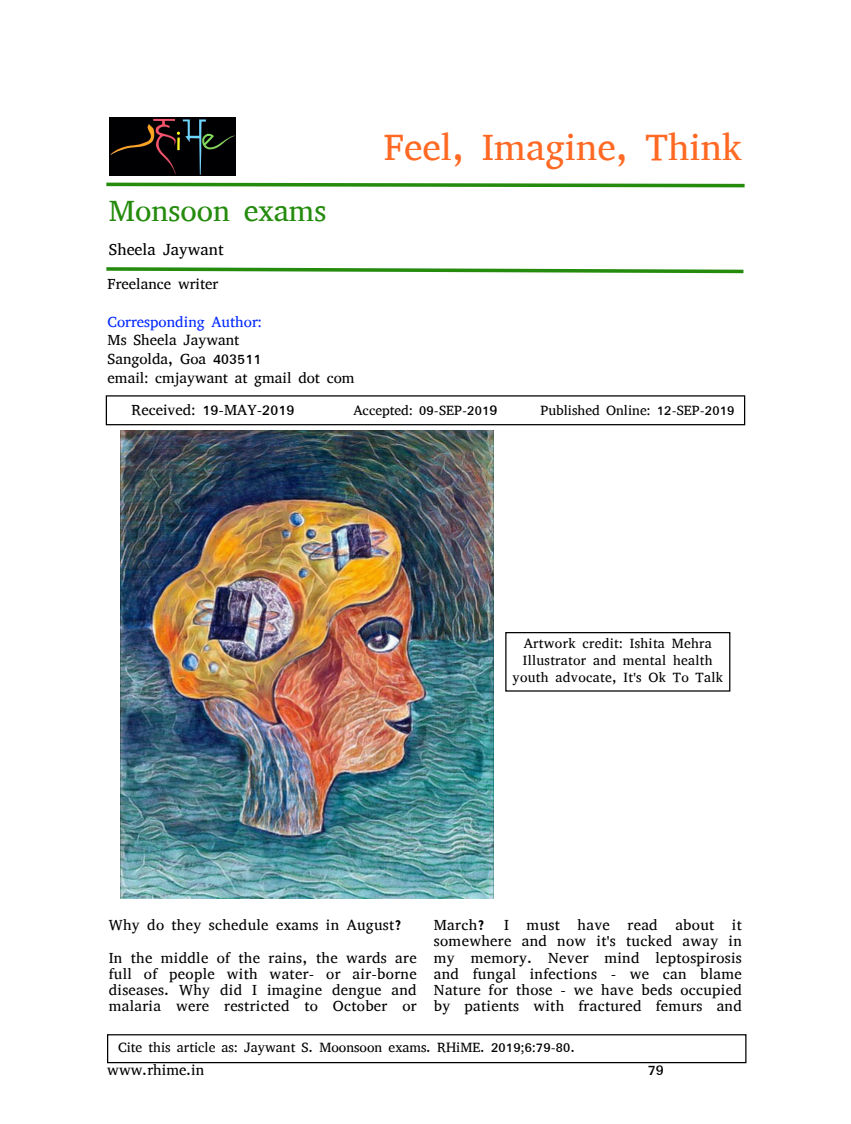
<style>
.page{position:relative;width:851px;height:1124px;background:#fff}
.page>*{position:absolute;margin:0;border:0;box-sizing:border-box;transform-origin:0 0}
.t1{font:37.5px "Abyssinica SIL";color:#ff6923}
.t2{font:30px "Abyssinica SIL";color:#248b0d}
.t3{font:16.25px "Abyssinica SIL";color:#000}
.t4{font:15px/16.2px "Abyssinica SIL";letter-spacing:.02em;color:#000;text-align:justify}
.t5{font:15px/18.8px "Abyssinica SIL";color:#000}
.t6{font:15px "Abyssinica SIL";color:#0127ff}
.t7{font:13.75px "Abyssinica SIL";color:#000}
.t8{font:13.75px/17.2px "Abyssinica SIL";letter-spacing:.02em;color:#000;text-align:center}
.s1{font-size:15px}
</style>
<div class="page">
<div style="left:107px;top:1033px;width:639px;height:30px;border:1px solid #000"></div>
<svg style="left:106px;top:182px;width:639px;height:6px"></svg>
<img style="left:110px;top:118px;width:126px;height:58px">
<svg style="left:106px;top:267px;width:638px;height:7px"></svg>
<div style="left:106px;top:395px;width:639px;height:30px;border:1px solid #000"></div>
<img style="left:120px;top:430px;width:373px;height:468px">
<div style="left:505px;top:632px;width:225px;height:59px;border:1px solid #000"></div>
<h2 class="t2" style="left:109px;top:196px;width:219px">Monsoon exams</h2>
<p class="t3" style="left:109px;top:241px;width:116px">Sheela Jaywant</p>
<p class="t5" style="left:108px;top:274px;width:112px">Freelance writer</p>
<p class="t6" style="left:108px;top:314px;width:156px">Corresponding Author:</p>
<p class="t5" style="left:108px;top:331px;width:248px">Ms Sheela Jaywant<br>Sangolda, Goa 403511<br>email: cmjaywant at gmail dot com</p>
<h1 class="t1" style="left:384px;top:128px;width:360px">Feel, Imagine, Think</h1>
<p class="t5" style="left:132px;top:400px;width:164px">Received: 19-MAY-2019</p>
<p class="t7" style="left:353px;top:403px;width:146px">Accepted: 09-SEP-201<span class="s1">9</span></p>
<p class="t7" style="left:540px;top:403px;width:196px">Published Online: 12-SEP-2019</p>
<p class="t8" style="left:512px;top:634px;width:212px">Artwork credit: Ishita Mehra<br>Illustrator and mental health youth advocate, It's Ok To Talk</p>
<p class="t4" style="left:109px;top:908px;width:309px;line-height:32.5px">Why do they schedule exams in August?<br>In the middle of the rains, the wards are</p>
<p class="t4" style="left:109px;top:965px;width:309px">full of people with water- or air-borne diseases. Why did I imagine dengue and malaria were restricted to October or</p>
<p class="t4" style="left:434px;top:916px;width:309px">March? I must have read about it somewhere and now it's tucked away in my memory. Never mind leptospirosis and fungal infections - we can blame Nature for those - we have beds occupied by patients with fractured femurs and</p>
<p class="t7" style="left:118px;top:1040px;width:458px">Cite this article as: Jaywant S. Moonsoon exams. RHiME. 2019;6:79-80.</p>
<p class="t5" style="left:107px;top:1060px;width:98px">www.rhime.in</p>
<p class="t4" style="left:647px;top:1061px;width:18px">79</p>
</div>
